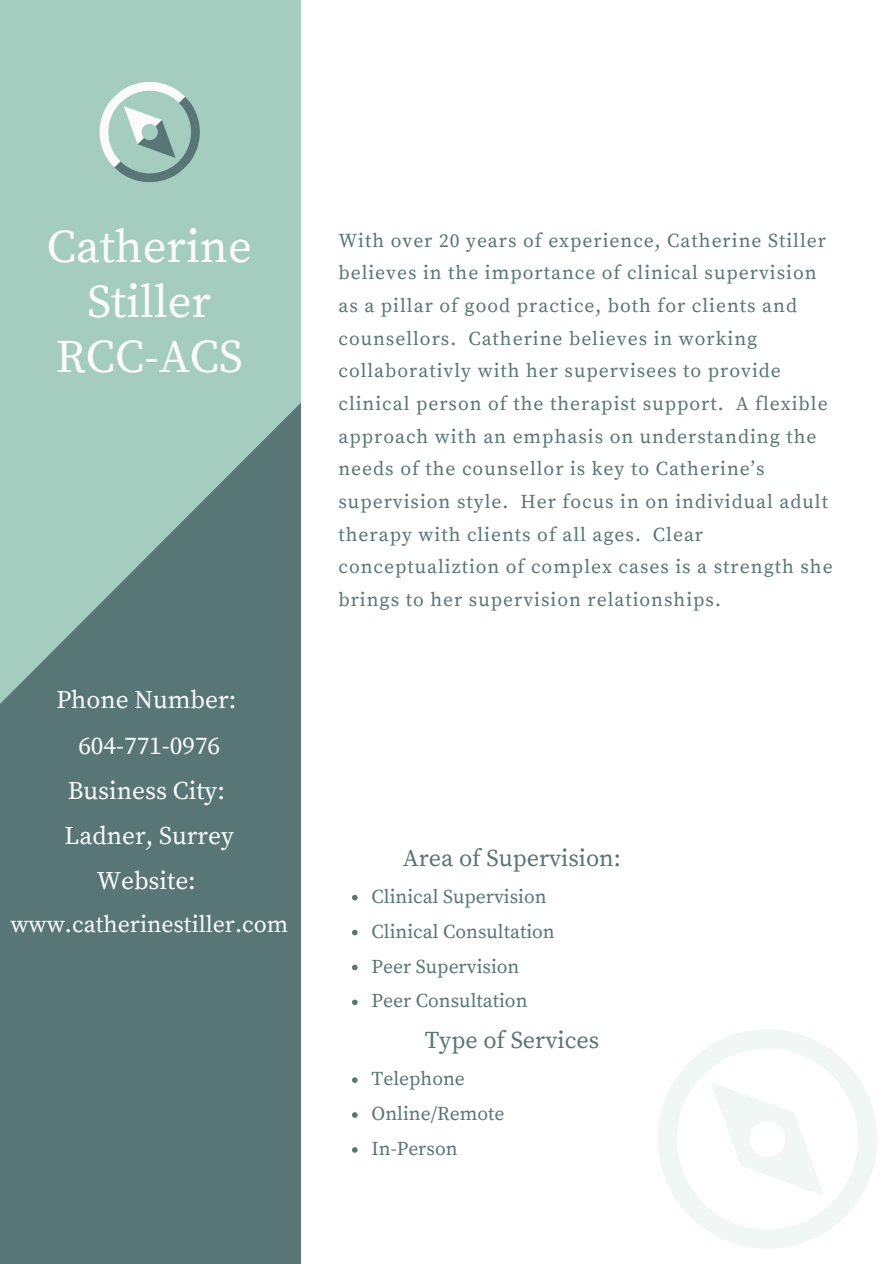
<style>
.page{position:relative;width:894px;height:1264px;background:#fff}
.page>*{position:absolute;margin:0;border:0;box-sizing:border-box;transform-origin:0 0}
.t1{font:46.35px/55.2px "Source Serif Pro";color:#fbfbfb;text-align:center}
.t2{font:25.2px/45px "Source Serif Pro";color:#fbfbfb;text-align:center}
.t3{font:24px "Source Serif Pro";color:#587676}
.t4{font:23.7px "Source Serif Pro";color:#fbfbfb}
.t5{font:19.5px/32.7px "Source Serif Pro";letter-spacing:.05em;color:#587676}
.t6{font:19.5px/35px "Source Serif Pro";color:#587676}
</style>
<div class="page">
<svg style="left:0;top:0;width:301px;height:1263px;background:#779a94"></svg>
<svg style="left:79px;top:61px;width:141px;height:142px;background:#a5c9be"></svg>
<svg style="left:658px;top:1030px;width:219px;height:218px"></svg>
<svg style="left:352px;top:894px;width:5px;height:6px"></svg>
<svg style="left:352px;top:929px;width:5px;height:6px"></svg>
<svg style="left:352px;top:964px;width:5px;height:6px"></svg>
<svg style="left:352px;top:999px;width:5px;height:6px"></svg>
<svg style="left:352px;top:1077px;width:5px;height:5px"></svg>
<svg style="left:352px;top:1112px;width:5px;height:5px"></svg>
<svg style="left:352px;top:1147px;width:5px;height:5px"></svg>
<h1 class="t1" style="left:47px;top:221px;width:206px">Catherine<br>Stiller<br>RCC-ACS</h1>
<p class="t5" style="left:338px;top:225px;width:495px">With over 20 years of experience, Catherine Stiller believes in the importance of clinical supervision as a pillar of good practice, both for clients and counsellors. Catherine believes in working collaborativly with her supervisees to provide clinical person of the therapist support. A flexible approach with an emphasis on understanding the needs of the counsellor is key to Catherine’s supervision style. Her focus in on individual adult therapy with clients of all ages. Clear conceptualiztion of complex cases is a strength she brings to her supervision relationships.</p>
<p class="t2" style="left:56px;top:678px;width:181px">Phone Number:<br>604-771-0976<br>Business City:<br>Ladner, Surrey<br>Website:</p>
<p class="t4" style="left:10px;top:909px;width:279px">www.catherinestiller.com</p>
<p class="t3" style="left:403px;top:843px;width:220px">Area of Supervision:</p>
<p class="t6" style="left:371px;top:879px;width:184px">Clinical Supervision<br>Clinical Consultation<br>Peer Supervision<br>Peer Consultation</p>
<p class="t3" style="left:424px;top:1025px;width:176px">Type of Services</p>
<p class="t6" style="left:371px;top:1061px;width:134px">Telephone<br>Online/Remote<br>In-Person</p>
</div>
